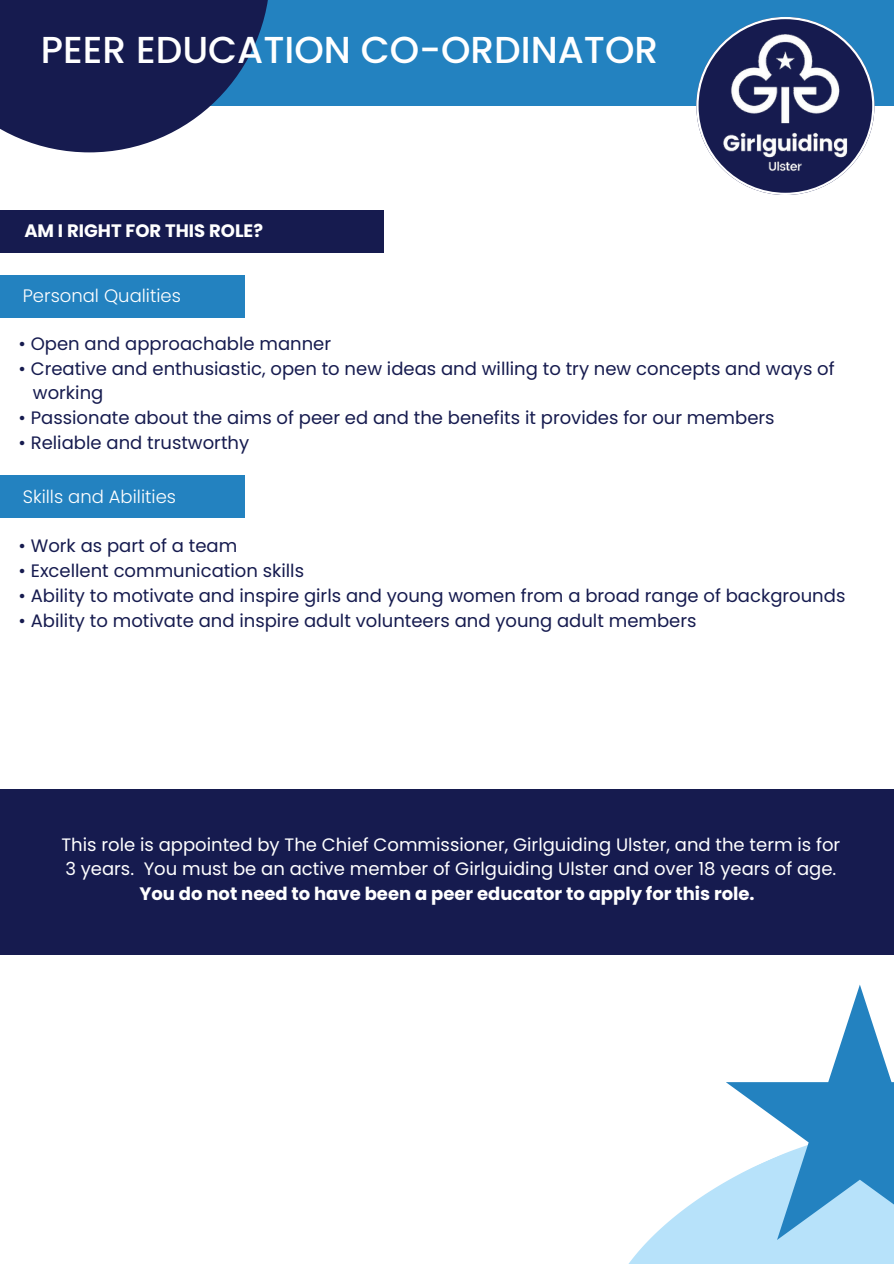
<style>
.page{position:relative;width:894px;height:1264px;background:#fff}
.page>*{position:absolute;margin:0;border:0;box-sizing:border-box;transform-origin:0 0}
.t1{font:500 37.5px "Poppins";color:#fff}
.t2{font:18px "Poppins";color:#161b4f}
.t3{font:18px/24.8px "Poppins";color:#fff;text-align:center}
.t4{font:300 18px "Poppins";color:#fff}
.t5{font:700 18px "Poppins";color:#fff}
.s1{font-weight:700}
</style>
<div class="page">
<svg style="left:629px;top:1182px;width:264px;height:81px;fill:#b7e2fa"></svg>
<div style="left:129px;top:0;width:764px;height:106px;background:#2382c0"></div>
<svg style="left:731px;top:17px;width:108px;height:178px"></svg>
<img style="left:696px;top:34px;width:179px;height:143px">
<svg style="left:0;top:0;width:268px;height:152px;fill:#161b4f"></svg>
<div style="left:1px;top:210px;width:383px;height:43px;background:#161b4f"></div>
<div style="left:0;top:275px;width:244px;height:43px;background:#2382c0"></div>
<div style="left:0;top:475px;width:244px;height:43px;background:#2382c0"></div>
<div style="left:0;top:789px;width:893px;height:165px;background:#161b4f"></div>
<svg style="left:725px;top:984px;width:168px;height:255px"></svg>
<p class="t1" style="left:41px;top:23px;width:618px">PEER EDUCATION CO-ORDINATOR</p>
<p class="t5" style="left:24px;top:218px;width:240px">AM I RIGHT FOR THIS ROLE?</p>
<p class="t4" style="left:23px;top:283px;width:160px">Personal Qualities</p>
<p class="t2" style="left:19px;top:331px;width:314px">• Open and approachable manner</p>
<h1 class="t2" style="left:19px;top:355px;width:817px">• Creative and enthusiastic, open to new ideas and willing to try new concepts and ways of</h1>
<h2 class="t2" style="left:33px;top:380px;width:72px">working</h2>
<p class="t2" style="left:19px;top:405px;width:757px">• Passionate about the aims of peer ed and the benefits it provides for our members</p>
<p class="t2" style="left:19px;top:430px;width:232px">• Reliable and trustworthy</p>
<p class="t4" style="left:23px;top:483px;width:155px">Skills and Abilities</p>
<p class="t2" style="left:19px;top:533px;width:220px">• Work as part of a team</p>
<p class="t2" style="left:19px;top:558px;width:287px">• Excellent communication skills</p>
<p class="t2" style="left:19px;top:583px;width:828px">• Ability to motivate and inspire girls and young women from a broad range of backgrounds</p>
<p class="t2" style="left:19px;top:608px;width:679px">• Ability to motivate and inspire adult volunteers and young adult members</p>
<p class="t3" style="left:61px;top:831px;width:780px">This role is appointed by The Chief Commissioner, Girlguiding Ulster, and the term is for<br>3 years. You must be an active member of Girlguiding Ulster and over 18 years of age.<br><span class="s1">You do not need to have been a peer educator to apply for this role.</span></p>
</div>
